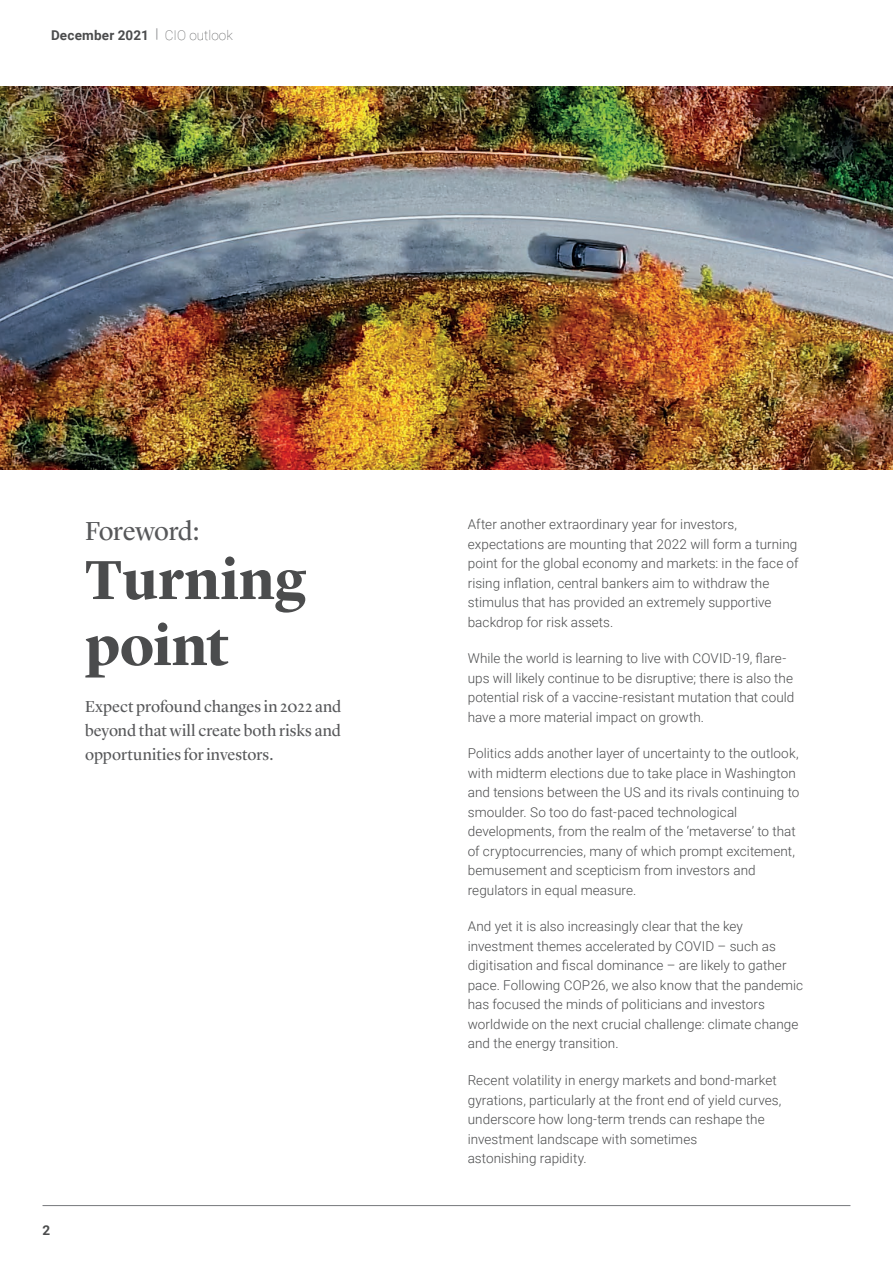
<style>
.page{position:relative;width:893px;height:1263px;background:#fff}
.page>*{position:absolute;margin:0;border:0;box-sizing:border-box;transform-origin:0 0}
.Inside_page_header{font:700 57px/66px "Lyon Display";letter-spacing:.01em;color:#4b4c4d}
.body_copy_9_5pt{font:27px "Lyon Display";letter-spacing:-.015em;color:#57585a}
.body_copy_9_5pt-2{font:16.5px/24px "Lyon Display";letter-spacing:.005em;color:#57585a;text-align:justify}
.body_copy_standard{font:300 13.5px/19.5px "Roboto";letter-spacing:.005em;color:#4b4c4d}
.t1{font:700 13.5px "Roboto";letter-spacing:.015em;color:#4b4c4d}
.s1{font-weight:300;color:#717275}
.s2{font-weight:100}
</style>
<div class="page">
<hr style="left:43px;top:1205px;width:807px;height:1px;background:#76787b">
<img style="left:0;top:87px;width:893px;height:383px">
<p class="t1" style="left:51px;top:26px;width:183px">December 2021 <span class="s1">|</span> <span class="s2">CIO outlook</span></p>
<p class="body_copy_9_5pt" style="left:85px;top:511px;width:116px">Foreword:</p>
<p class="Inside_page_header" style="left:85px;top:542px;width:223px">Turning point</p>
<p class="body_copy_9_5pt-2" style="left:85px;top:693px;width:258px">Expect profound changes in 2022 and beyond that will create both risks and opportunities for investors.</p>
<p class="t1" style="left:43px;top:1220px;width:9px">2</p>
<p class="body_copy_standard" style="left:468px;top:514px;width:332px">After another extraordinary year for investors, expectations are mounting that 2022 will form a turning point for the global economy and markets: in the face of rising inflation, central bankers aim to withdraw the stimulus that has provided an extremely supportive backdrop for risk assets.</p>
<p class="body_copy_standard" style="left:468px;top:648px;width:328px">While the world is learning to live with COVID-19, flare&shy;ups will likely continue to be disruptive; there is also the potential risk of a vaccine-resistant mutation that could have a more material impact on growth.</p>
<p class="body_copy_standard" style="left:468px;top:743px;width:333px">Politics adds another layer of uncertainty to the outlook, with midterm elections due to take place in Washington and tensions between the US and its rivals continuing to smoulder. So too do fast-paced technological developments, from the realm of the ‘metaverse’ to that of cryptocurrencies, many of which prompt excitement, bemusement and scepticism from investors and regulators in equal measure.</p>
<p class="body_copy_standard" style="left:468px;top:916px;width:337px">And yet it is also increasingly clear that the key investment themes accelerated by COVID – such as digitisation and fiscal dominance – are likely to gather pace. Following COP26, we also know that the pandemic has focused the minds of politicians and investors worldwide on the next crucial challenge: climate change and the energy transition.</p>
<p class="body_copy_standard" style="left:468px;top:1070px;width:315px">Recent volatility in energy markets and bond-market gyrations, particularly at the front end of yield curves, underscore how long-term trends can reshape the investment landscape with sometimes<br>astonishing rapidity.</p>
</div>
